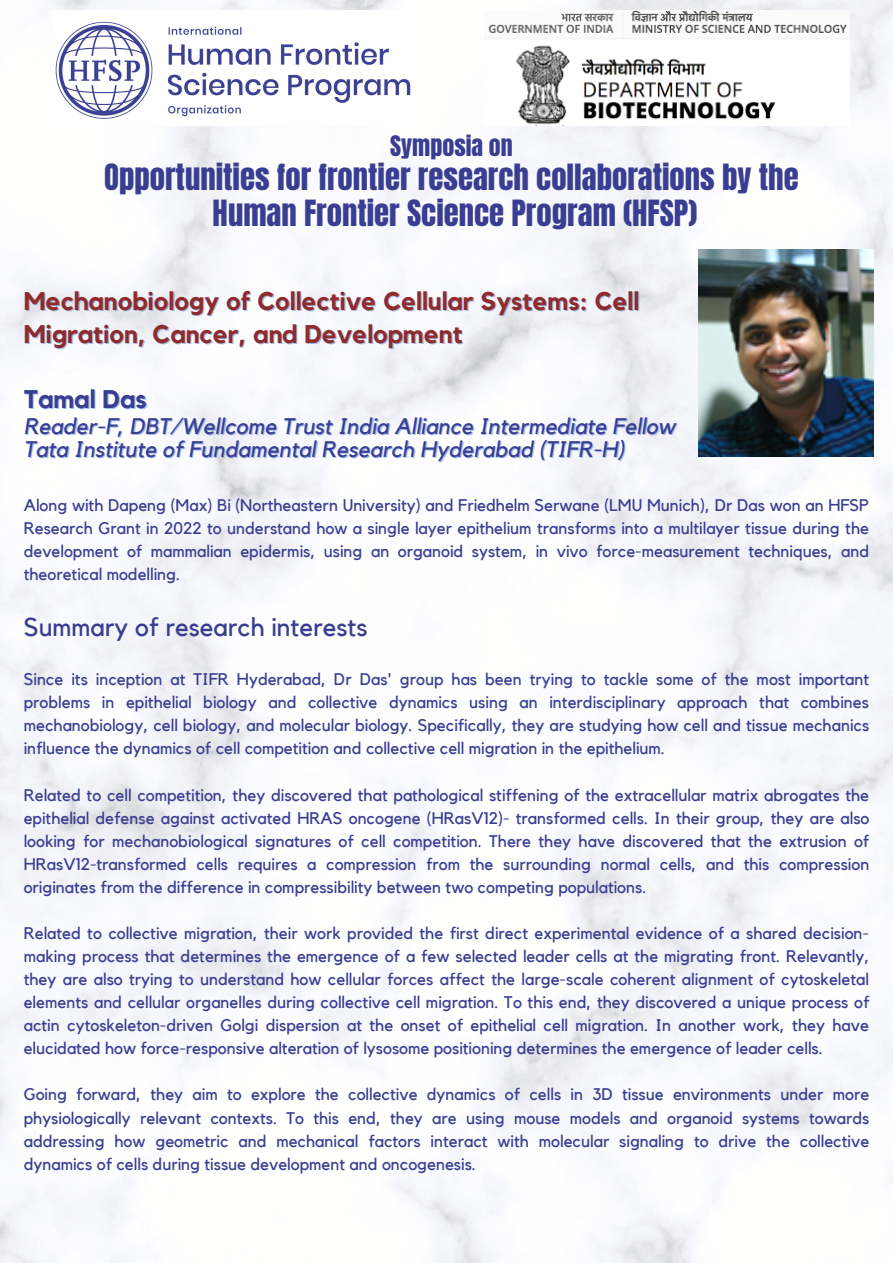
<style>
.page{position:relative;width:893px;height:1263px;background:#fff}
.page>*{position:absolute;margin:0;border:0;box-sizing:border-box;transform-origin:0 0}
.t1{font:30.75px/35.4px "Anton";color:#393e92;text-align:center}
.t2{font:25.8px "Kollektif";color:#393e92}
.t3{font:700 25.5px/32.6px "Kollektif";color:#8f2b2b}
.t4{font:700 25.5px "Kollektif";color:#393e92}
.t5{font:24px "Anton";color:#393e92}
.t6{font:italic 22.5px/22.5px "Kollektif";color:#393e92}
.t7{font:16.8px/23.1px "Kollektif";color:#393e92;text-align:justify}
</style>
<div class="page">
<img style="left:0;top:0;width:893px;height:1263px">
<img style="left:54px;top:10px;width:358px;height:115px">
<img style="left:484px;top:10px;width:365px;height:115px">
<img style="left:698px;top:249px;width:176px;height:207px">
<h3 class="t5" style="left:390px;top:129px;width:124px">Symposia on</h3>
<h1 class="t1" style="left:104px;top:160px;width:696px">Opportunities for frontier research collaborations by the<br>Human Frontier Science Program (HFSP)</h1>
<h3 class="t3" style="left:24px;top:286px;width:617px">Mechanobiology of Collective Cellular Systems: Cell<br>Migration, Cancer, and Development</h3>
<h3 class="t4" style="left:24px;top:387px;width:125px">Tamal Das</h3>
<h3 class="t6" style="left:24px;top:416px;width:653px">Reader-F, DBT/Wellcome Trust India Alliance Intermediate Fellow<br>Tata Institute of Fundamental Research Hyderabad (TIFR-H)</h3>
<p class="t7" style="left:24px;top:494px;width:847px">Along with Dapeng (Max) Bi (Northeastern University) and Friedhelm Serwane (LMU Munich), Dr Das won an HFSP Research Grant in 2022 to understand how a single layer epithelium transforms into a multilayer tissue during the development of mammalian epidermis, using an organoid system, in vivo force-measurement techniques, and theoretical modelling.</p>
<h2 class="t2" style="left:24px;top:615px;width:345px">Summary of research interests</h2>
<p class="t7" style="left:24px;top:668px;width:847px">Since its inception at TIFR Hyderabad, Dr Das' group has been trying to tackle some of the most important problems in epithelial biology and collective dynamics using an interdisciplinary approach that combines mechanobiology, cell biology, and molecular biology. Specifically, they are studying how cell and tissue mechanics influence the dynamics of cell competition and collective cell migration in the epithelium.</p>
<p class="t7" style="left:24px;top:784px;width:847px">Related to cell competition, they discovered that pathological stiffening of the extracellular matrix abrogates the epithelial defense against activated HRAS oncogene (HRasV12)- transformed cells. In their group, they are also looking for mechanobiological signatures of cell competition. There they have discovered that the extrusion of HRasV12-transformed cells requires a compression from the surrounding normal cells, and this compression originates from the difference in compressibility between two competing populations.</p>
<p class="t7" style="left:24px;top:922px;width:847px">Related to collective migration, their work provided the first direct experimental evidence of a shared decision&shy;making process that determines the emergence of a few selected leader cells at the migrating front. Relevantly, they are also trying to understand how cellular forces affect the large-scale coherent alignment of cytoskeletal elements and cellular organelles during collective cell migration. To this end, they discovered a unique process of actin cytoskeleton-driven Golgi dispersion at the onset of epithelial cell migration. In another work, they have elucidated how force-responsive alteration of lysosome positioning determines the emergence of leader cells.</p>
<p class="t7" style="left:24px;top:1084px;width:847px">Going forward, they aim to explore the collective dynamics of cells in 3D tissue environments under more physiologically relevant contexts. To this end, they are using mouse models and organoid systems towards addressing how geometric and mechanical factors interact with molecular signaling to drive the collective dynamics of cells during tissue development and oncogenesis.</p>
</div>
